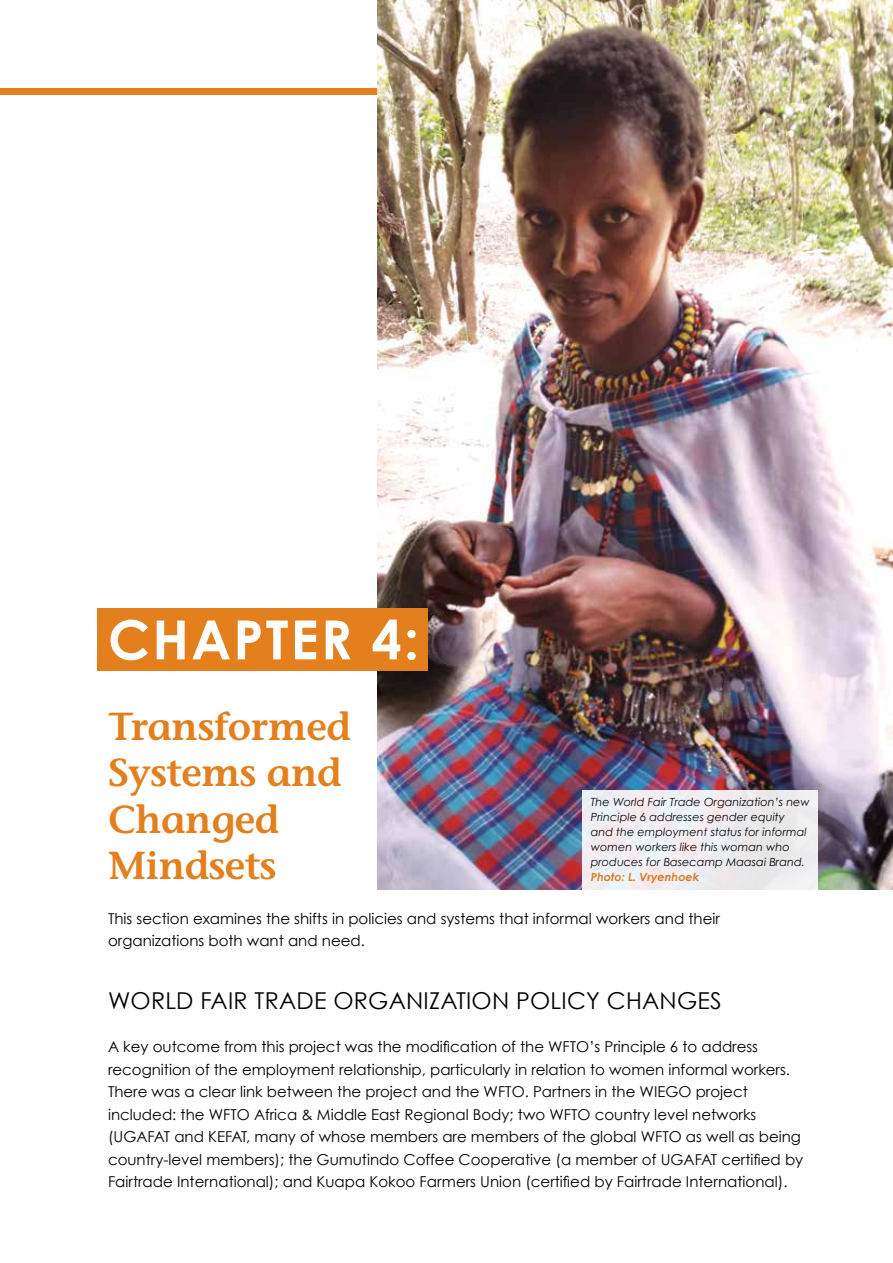
<style>
.page{position:relative;width:893px;height:1263px;background:#fff}
.page>*{position:absolute;margin:0;border:0;box-sizing:border-box;transform-origin:0 0}
.t1{font:700 54px "Century Gothic";letter-spacing:.04em;color:#fff}
.t2{font:600 39px/46.5px "Stone Informal Std";letter-spacing:-.01em;color:#e37f1c}
.t3{font:23.25px "Century Gothic";letter-spacing:.01em;color:#000}
.t4{font:15px/22.5px "Century Gothic";color:#000}
.t5{font:italic 11.25px/15px "Century Gothic";letter-spacing:.005em;color:#000}
.t6{font:italic 700 11.25px "Century Gothic";letter-spacing:.005em;color:#e37f1c}
</style>
<div class="page">
<div style="left:0;top:88px;width:893px;height:7px;background:#e37f1c"></div>
<img style="left:378px;top:0;width:515px;height:889px">
<div style="left:583px;top:790px;width:235px;height:99px;background:#eeecf0"></div>
<div style="left:97px;top:608px;width:331px;height:62px;background:#e37f1c"></div>
<h1 class="t1" style="left:108px;top:606px;width:313px">CHAPTER 4:</h1>
<h2 class="t2" style="left:108px;top:703px;width:244px">Transformed<br>Systems and<br>Changed<br>Mindsets</h2>
<p class="t4" style="left:108px;top:907px;width:613px">This section examines the shifts in policies and systems that informal workers and their organizations both want and need.</p>
<p class="t5" style="left:591px;top:795px;width:221px">The World Fair Trade Organization’s new Principle 6 addresses gender equity and the employment status for informal women workers like this woman who produces for Basecamp Maasai Brand.</p>
<p class="t6" style="left:591px;top:870px;width:110px">Photo: L. Vryenhoek</p>
<h3 class="t3" style="left:108px;top:986px;width:615px">WORLD FAIR TRADE ORGANIZATION POLICY CHANGES</h3>
<p class="t4" style="left:108px;top:1035px;width:697px">A key outcome from this project was the modification of the WFTO’s Principle 6 to address recognition of the employment relationship, particularly in relation to women informal workers.<br>There was a clear link between the project and the WFTO. Partners in the WIEGO project included: the WFTO Africa &amp; Middle East Regional Body; two WFTO country level networks (UGAFAT and KEFAT, many of whose members are members of the global WFTO as well as being country‑level members); the Gumutindo Coffee Cooperative (a member of UGAFAT certified by Fairtrade International); and Kuapa Kokoo Farmers Union (certified by Fairtrade International).</p>
</div>
